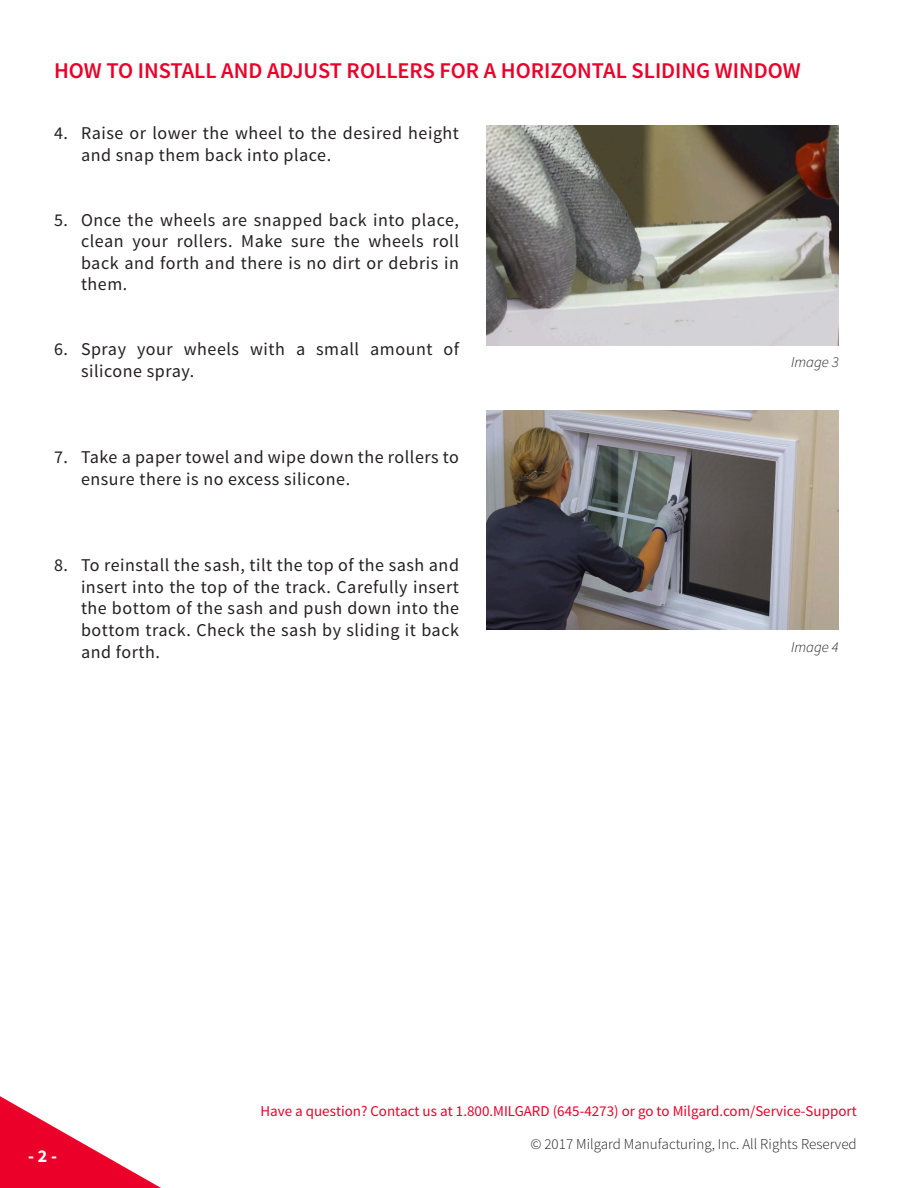
<style>
.page{position:relative;width:918px;height:1188px;background:#fff}
.page>*{position:absolute;margin:0;border:0;box-sizing:border-box;transform-origin:0 0}
.t1{font:600 22.5px "Source Sans Pro";color:#eb0029}
.t2{font:18px/21.6px "Source Sans Pro";letter-spacing:.03em;color:#231f20}
.t3{font:700 18px "Source Sans Pro";color:#fff}
.t4{font:15px "Source Sans Pro";color:#eb0029}
.t5{font:300 15px "Source Sans Pro";color:#231f20}
.t6{font:italic 300 15px "Source Sans Pro";color:#231f20}
</style>
<div class="page">
<svg style="left:0;top:1096px;width:161px;height:92px"></svg>
<img style="left:486px;top:126px;width:353px;height:219px">
<img style="left:486px;top:410px;width:353px;height:220px">
<p class="t1" style="left:54px;top:57px;width:748px">HOW TO INSTALL AND ADJUST ROLLERS FOR A HORIZONTAL SLIDING WINDOW</p>
<p class="t2" style="left:81px;top:123px;width:380px;text-indent:-27px">4. Raise or lower the wheel to the desired height and snap them back into place.</p>
<p class="t2" style="left:81px;top:209px;width:380px;text-align:justify;text-indent:-27px">5. Once the wheels are snapped back into place, clean your rollers. Make sure the wheels roll back and forth and there is no dirt or debris in them.</p>
<p class="t2" style="left:81px;top:339px;width:380px;text-indent:-27px">6. Spray your wheels with a small amount of silicone spray.</p>
<p class="t2" style="left:81px;top:447px;width:380px;text-indent:-27px">7. Take a paper towel and wipe down the rollers to ensure there is no excess silicone.</p>
<p class="t2" style="left:81px;top:555px;width:380px;text-align:justify;text-indent:-27px">8. To reinstall the sash, tilt the top of the sash and insert into the top of the track. Carefully insert the bottom of the sash and push down into the bottom track. Check the sash by sliding it back and forth.</p>
<p class="t6" style="left:791px;top:353px;width:49px">Image 3</p>
<p class="t6" style="left:791px;top:638px;width:49px">Image 4</p>
<p class="t3" style="left:28px;top:1144px;width:30px">- 2 -</p>
<p class="t4" style="left:260px;top:1102px;width:598px">Have a question? Contact us at 1.800.MILGARD (645-4273) or go to Milgard.com/Service-Support</p>
<p class="t5" style="left:530px;top:1135px;width:328px">© 2017 Milgard Manufacturing, Inc. All Rights Reserved</p>
</div>
